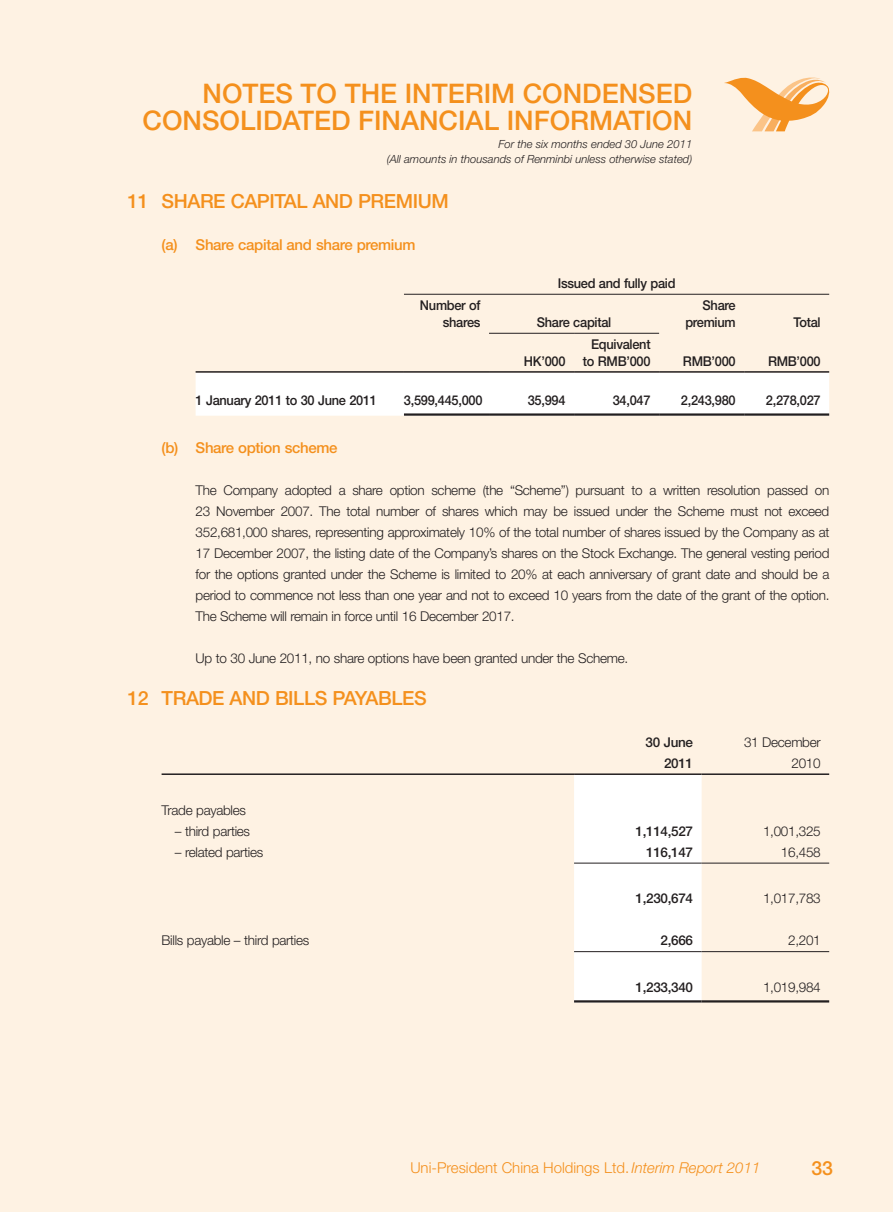
<style>
.page{position:relative;width:893px;height:1212px;background:#fef2e3}
.page>*{position:absolute;margin:0;border:0;box-sizing:border-box;transform-origin:0 0}
.t1{font:500 27px/27px "Helvetica Neue LT Std";color:#f4901d;text-align:right}
.t2{font:500 19.5px "Helvetica Neue LT Std";letter-spacing:-.02em;color:#f4901d}
.t3{font:500 15px "Helvetica Neue LT Std";letter-spacing:-.02em;color:#f4901d}
.t4{font:300 15px "Helvetica Neue LT Std";color:#f4901d}
.t5{font:300 13.5px/21px "Helvetica Neue LT Std";letter-spacing:-.02em;color:#231f20;text-align:justify}
.t6{font:500 13.5px/17.2px "Helvetica Neue LT Std";letter-spacing:-.02em;color:#231f20;text-align:right;scale:.95 1}
.t7{font:500 13.5px/21px "Helvetica Neue LT Std";letter-spacing:-.02em;color:#231f20;text-align:right}
.t8{font:italic 300 11.25px/15px "Helvetica Neue LT Std";color:#231f20;text-align:right}
.s1{font-style:italic}
</style>
<div class="page">
<div style="left:196px;top:373px;width:633px;height:43px;background:#fff"></div>
<hr style="left:404px;top:294px;width:425px;height:1px;background:#231f20">
<hr style="left:489px;top:333px;width:85px;height:1px;background:#231f20">
<hr style="left:574px;top:333px;width:85px;height:1px;background:#231f20">
<hr style="left:196px;top:371px;width:208px;height:2px;background:#231f20">
<hr style="left:404px;top:371px;width:85px;height:2px;background:#231f20">
<hr style="left:489px;top:371px;width:85px;height:2px;background:#231f20">
<hr style="left:574px;top:371px;width:85px;height:2px;background:#231f20">
<hr style="left:659px;top:371px;width:85px;height:2px;background:#231f20">
<hr style="left:744px;top:371px;width:85px;height:2px;background:#231f20">
<hr style="left:404px;top:413px;width:85px;height:3px;background:#231f20">
<hr style="left:489px;top:413px;width:85px;height:3px;background:#231f20">
<hr style="left:574px;top:413px;width:85px;height:3px;background:#231f20">
<hr style="left:659px;top:413px;width:85px;height:3px;background:#231f20">
<hr style="left:744px;top:413px;width:85px;height:3px;background:#231f20">
<div style="left:574px;top:775px;width:128px;height:225px;background:#fff"></div>
<hr style="left:162px;top:773px;width:412px;height:2px;background:#231f20">
<hr style="left:574px;top:773px;width:128px;height:2px;background:#231f20">
<hr style="left:702px;top:773px;width:127px;height:2px;background:#231f20">
<hr style="left:574px;top:863px;width:128px;height:1px;background:#231f20">
<hr style="left:702px;top:863px;width:127px;height:1px;background:#231f20">
<hr style="left:574px;top:951px;width:128px;height:1px;background:#231f20">
<hr style="left:702px;top:951px;width:127px;height:1px;background:#231f20">
<hr style="left:574px;top:1000px;width:128px;height:2px;background:#231f20">
<hr style="left:702px;top:1000px;width:127px;height:2px;background:#231f20">
<svg style="left:724px;top:77px;width:106px;height:54px"></svg>
<h1 class="t1" style="left:143px;top:80px;width:551px">NOTES TO THE INTERIM CONDENSED<br>CONSOLIDATED FINANCIAL INFORMATION</h1>
<p class="t8" style="left:387px;top:136px;width:307px">For the six months ended 30 June 2011<br>(All amounts in thousands of Renminbi unless otherwise stated)</p>
<h2 class="t2" style="left:128px;top:189px;width:60px">11 Share</h2>
<h2 class="t2" style="left:231px;top:189px;width:12px">capital</h2>
<h2 class="t2" style="left:313px;top:189px;width:15px">and</h2>
<h2 class="t2" style="left:358px;top:189px;width:14px">premium</h2>
<p class="t3" style="left:162px;top:235px;width:255px">(a) Share capital and share premium</p>
<p class="t6" style="left:558px;top:274px;width:125px">Issued and fully paid</p>
<p class="t6" style="left:420px;top:296px;width:65px">Number of shares</p>
<p class="t6" style="left:685px;top:296px;width:54px">Share premium</p>
<p class="t6" style="left:537px;top:313px;width:80px">Share capital</p>
<p class="t6" style="left:793px;top:313px;width:30px">Total</p>
<p class="t6" style="left:524px;top:352px;width:45px">HK’000</p>
<p class="t6" style="left:583px;top:335px;width:73px">Equivalent to RMB’000</p>
<p class="t6" style="left:683px;top:352px;width:57px">RMB’000</p>
<p class="t6" style="left:768px;top:352px;width:57px">RMB’000</p>
<p class="t6" style="left:196px;top:391px;width:193px">1 January 2011 to 30 June 2011</p>
<p class="t6" style="left:404px;top:391px;width:84px">3,599,445,000</p>
<p class="t6" style="left:528px;top:391px;width:41px">35,994</p>
<p class="t6" style="left:613px;top:391px;width:41px">34,047</p>
<p class="t6" style="left:681px;top:391px;width:59px">2,243,980</p>
<p class="t6" style="left:766px;top:391px;width:59px">2,278,027</p>
<p class="t3" style="left:162px;top:439px;width:177px">(b) Share option scheme</p>
<p class="t5" style="left:196px;top:479px;width:635px">The Company adopted a share option scheme (the “Scheme”) pursuant to a written resolution passed on 23 November 2007. The total number of shares which may be issued under the Scheme must not exceed 352,681,000 shares, representing approximately 10% of the total number of shares issued by the Company as at 17 December 2007, the listing date of the Company’s shares on the Stock Exchange. The general vesting period for the options granted under the Scheme is limited to 20% at each anniversary of grant date and should be a period to commence not less than one year and not to exceed 10 years from the date of the grant of the option.<br>The Scheme will remain in force until 16 December 2017.</p>
<p class="t5" style="left:196px;top:647px;width:434px">Up to 30 June 2011, no share options have been granted under the Scheme.</p>
<h2 class="t2" style="left:128px;top:686px;width:59px">12 Trade</h2>
<h2 class="t2" style="left:230px;top:686px;width:15px">and</h2>
<h2 class="t2" style="left:275px;top:686px;width:12px">bills</h2>
<h2 class="t2" style="left:333px;top:686px;width:13px">payables</h2>
<p class="t7" style="left:645px;top:732px;width:49px">30 June<br>2011</p>
<p class="t5" style="left:744px;top:731px;width:78px;text-align:right">31 December<br>2010</p>
<p class="t5" style="left:162px;top:799px;width:86px">Trade payables</p>
<p class="t5" style="left:175px;top:820px;width:77px">– third parties</p>
<p class="t7" style="left:635px;top:820px;width:59px">1,114,527</p>
<p class="t5" style="left:763px;top:820px;width:59px">1,001,325</p>
<p class="t5" style="left:175px;top:841px;width:90px">– related parties</p>
<p class="t7" style="left:646px;top:841px;width:49px">116,147</p>
<p class="t5" style="left:781px;top:841px;width:41px">16,458</p>
<p class="t7" style="left:635px;top:888px;width:59px">1,230,674</p>
<p class="t5" style="left:763px;top:887px;width:59px">1,017,783</p>
<p class="t5" style="left:162px;top:929px;width:149px">Bills payable – third parties</p>
<p class="t7" style="left:661px;top:930px;width:34px">2,666</p>
<p class="t5" style="left:788px;top:929px;width:34px">2,201</p>
<p class="t7" style="left:635px;top:976px;width:59px">1,233,340</p>
<p class="t5" style="left:763px;top:976px;width:59px">1,019,984</p>
<p class="t4" style="left:410px;top:1158px;width:351px">Uni-President China Holdings Ltd. <span class="s1">Interim Report 2011</span></p>
<h2 class="t2" style="left:811px;top:1156px;width:23px">33</h2>
</div>
